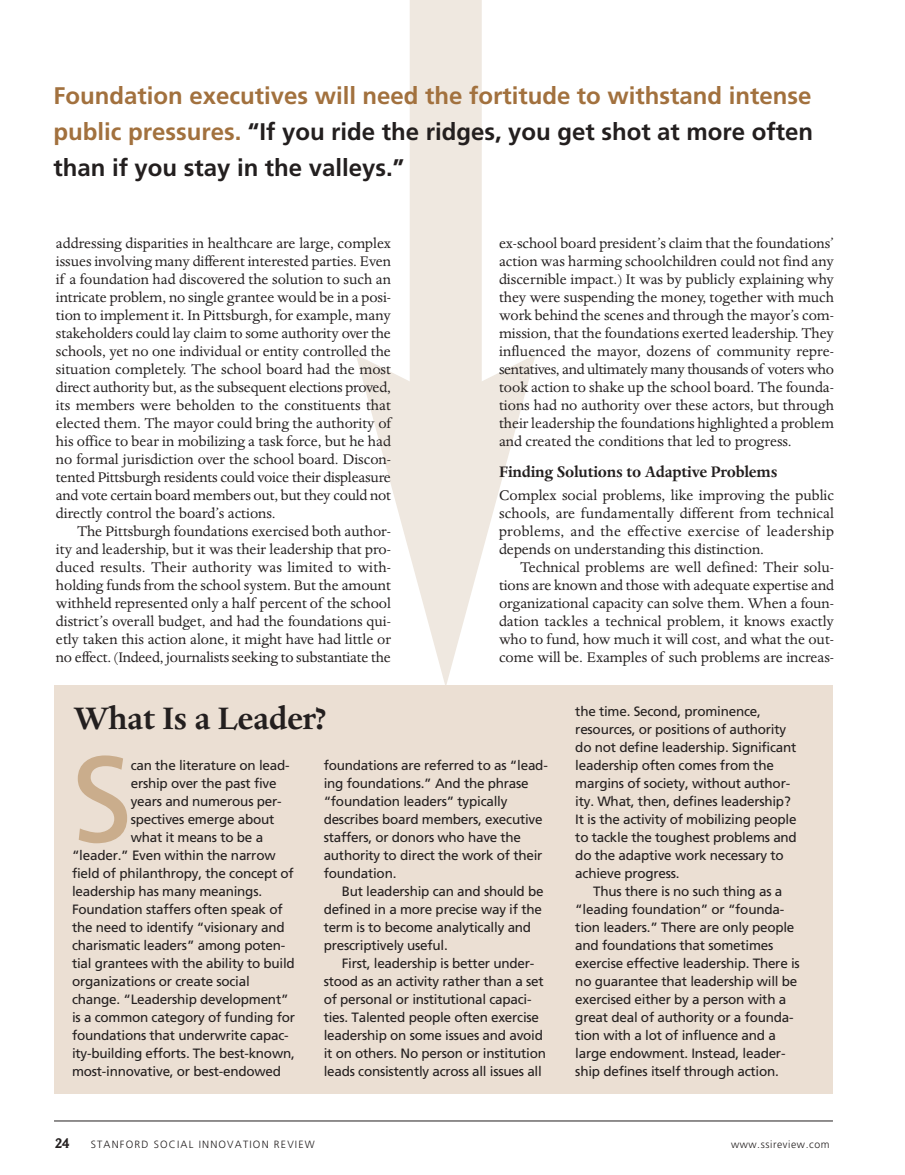
<style>
.page{position:relative;width:905px;height:1175px;background:#fff}
.page>*{position:absolute;margin:0;border:0;box-sizing:border-box;transform-origin:0 0}
.t1{font:121.65px "Frutiger LT Std";color:#caad8c}
.t2{font:700 36px "Dante MT Std";letter-spacing:-.015em;color:#231f1f}
.t3{font:700 24px/36px "Frutiger LT Std";color:#a2713e;text-align:justify}
.t4{font:700 17.7px "Dante MT Std";letter-spacing:-.015em;color:#231f1f}
.t5{font:16.2px/18px "Dante MT Std";color:#231f1f;text-align:justify}
.t6{font:13.5px/18px "Frutiger LT Std";letter-spacing:-.015em;color:#231f1f}
.t7{font:700 13.5px "Cantoria MT Std";color:#231f1f}
.t8{font:300 10.5px "Frutiger LT Std";letter-spacing:.11em;color:#231f1f}
.t9{font:300 10.5px "Frutiger LT Std";letter-spacing:.055em;color:#231f1f}
.s1{color:#231f1f}
</style>
<div class="page">
<div style="left:410px;top:0;width:72px;height:417px;background:#efe8e0"></div>
<svg style="left:356px;top:355px;width:180px;height:330px"></svg>
<hr style="left:54px;top:1120px;width:778px;height:1px;background:#231f1f">
<div style="left:54px;top:685px;width:778px;height:409px;background:#ebdfd3"></div>
<h3 class="t3" style="left:53px;top:80px;width:761px">Foundation executives will need the fortitude to withstand intense public pressures. <span class="s1">“If you ride the ridges, you get shot at more often than if you stay in the valleys.”</span></h3>
<p class="t5" style="left:56px;top:235px;width:336px">addressing disparities in healthcare are large, complex issues involving many different interested parties. Even if a foundation had discovered the solution to such an intricate problem, no single grantee would be in a posi&shy;tion to implement it. In Pittsburgh, for example, many stakeholders could lay claim to some authority over the schools, yet no one individual or entity controlled the situation completely. The school board had the most direct authority but, as the subsequent elections proved, its members were beholden to the constituents that elected them. The mayor could bring the authority of his office to bear in mobilizing a task force, but he had no formal jurisdiction over the school board. Discon&shy;tented Pittsburgh residents could voice their displeasure and vote certain board members out, but they could not directly control the board’s actions.</p>
<p class="t5" style="left:56px;top:523px;width:336px;text-indent:21px">The Pittsburgh foundations exercised both author&shy;ity and leadership, but it was their leadership that pro&shy;duced results. Their authority was limited to with&shy;holding funds from the school system. But the amount withheld represented only a half percent of the school district’s overall budget, and had the foundations qui&shy;etly taken this action alone, it might have had little or no effect. (Indeed, journalists seeking to substantiate the</p>
<p class="t5" style="left:499px;top:235px;width:336px">ex-school board president’s claim that the foundations’ action was harming schoolchildren could not find any discernible impact.) It was by publicly explaining why they were suspending the money, together with much work behind the scenes and through the mayor’s com&shy;mission, that the foundations exerted leadership. They influenced the mayor, dozens of community repre&shy;sentatives, and ultimately many thousands of voters who took action to shake up the school board. The founda&shy;tions had no authority over these actors, but through their leadership the foundations highlighted a problem and created the conditions that led to progress.</p>
<p class="t4" style="left:499px;top:464px;width:280px">Finding Solutions to Adaptive Problems</p>
<p class="t5" style="left:499px;top:487px;width:336px">Complex social problems, like improving the public schools, are fundamentally different from technical problems, and the effective exercise of leadership depends on understanding this distinction.</p>
<p class="t5" style="left:499px;top:559px;width:336px;text-indent:21px">Technical problems are well defined: Their solu&shy;tions are known and those with adequate expertise and organizational capacity can solve them. When a foun&shy;dation tackles a technical problem, it knows exactly who to fund, how much it will cost, and what the out&shy;come will be. Examples of such problems are increas-</p>
<h2 class="t2" style="left:74px;top:703px;width:255px">What Is a Leader?</h2>
<h1 class="t1" style="left:72px;top:740px;width:62px">S</h1>
<p class="t6" style="left:131px;top:756px;width:160px">can the literature on lead-</p>
<p class="t6" style="left:131px;top:774px;width:147px">ership over the past five</p>
<p class="t6" style="left:131px;top:792px;width:152px">years and numerous per-</p>
<p class="t6" style="left:131px;top:810px;width:145px">spectives emerge about</p>
<p class="t6" style="left:131px;top:828px;width:134px">what it means to be a</p>
<p class="t6" style="left:72px;top:846px;width:205px">“leader.” Even within the narrow</p>
<p class="t6" style="left:72px;top:864px;width:223px">field of philanthropy, the concept of</p>
<p class="t6" style="left:72px;top:882px;width:191px">leadership has many meanings.</p>
<p class="t6" style="left:72px;top:900px;width:212px">Foundation staffers often speak of</p>
<p class="t6" style="left:72px;top:918px;width:214px">the need to identify “visionary and</p>
<p class="t6" style="left:72px;top:936px;width:215px">charismatic leaders” among poten-</p>
<p class="t6" style="left:72px;top:954px;width:224px">tial grantees with the ability to build</p>
<p class="t6" style="left:72px;top:972px;width:179px">organizations or create social</p>
<p class="t6" style="left:72px;top:990px;width:218px">change. “Leadership development”</p>
<p class="t6" style="left:72px;top:1008px;width:224px">is a common category of funding for</p>
<p class="t6" style="left:72px;top:1026px;width:218px">foundations that underwrite capac-</p>
<p class="t6" style="left:72px;top:1044px;width:224px">ity-building efforts. The best-known,</p>
<p class="t6" style="left:72px;top:1062px;width:210px">most-innovative, or best-endowed</p>
<p class="t6" style="left:323px;top:756px;width:226px">foundations are referred to as “lead&shy;ing foundations.” And the phrase “foundation leaders” typically describes board members, executive staffers, or donors who have the authority to direct the work of their foundation.</p>
<p class="t6" style="left:323px;top:882px;width:221px;text-indent:18px">But leadership can and should be defined in a more precise way if the term is to become analytically and prescriptively useful.</p>
<p class="t6" style="left:323px;top:954px;width:224px;text-indent:18px">First, leadership is better under&shy;stood as an activity rather than a set of personal or institutional capaci&shy;ties. Talented people often exercise leadership on some issues and avoid it on others. No person or institution leads consistently across all issues all</p>
<p class="t6" style="left:575px;top:702px;width:223px">the time. Second, prominence, resources, or positions of authority do not define leadership. Significant leadership often comes from the margins of society, without author&shy;ity. What, then, defines leadership?<br>It is the activity of mobilizing people to tackle the toughest problems and do the adaptive work necessary to achieve progress.</p>
<p class="t6" style="left:575px;top:882px;width:226px;text-indent:18px">Thus there is no such thing as a “leading foundation” or “founda&shy;tion leaders.” There are only people and foundations that sometimes exercise effective leadership. There is no guarantee that leadership will be exercised either by a person with a great deal of authority or a founda&shy;tion with a lot of influence and a large endowment. Instead, leader&shy;ship defines itself through action.</p>
<p class="t7" style="left:55px;top:1138px;width:17px">24</p>
<p class="t8" style="left:91px;top:1139px;width:225px">STANFORD SOCIAL INNOVATION REVIEW</p>
<p class="t9" style="left:731px;top:1139px;width:100px">www.ssireview.com</p>
</div>
